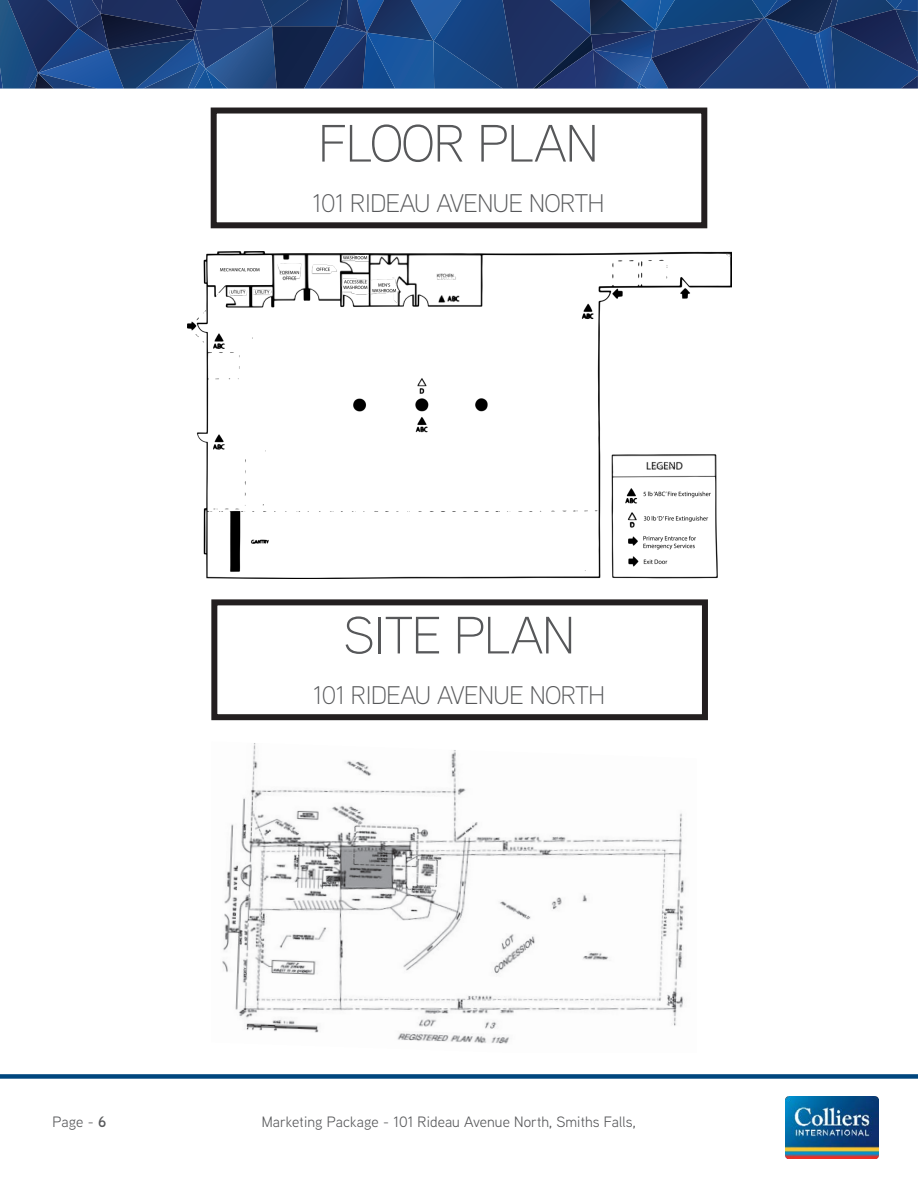
<style>
.page{position:relative;width:918px;height:1188px;background:#fff}
.page>*{position:absolute;margin:0;border:0;box-sizing:border-box;transform-origin:0 0}
.t1{font:300 52.5px "Aaux Next";letter-spacing:-.02em;color:#57585a}
.t2{font:300 25.5px "Aaux Next";letter-spacing:-.02em;color:#57585a}
.t3{font:15px "Aaux Next";letter-spacing:.005em;color:#57585a}
.s1{font-weight:600}
</style>
<div class="page">
<img style="left:785px;top:1097px;width:93px;height:61px">
<div style="left:0;top:1074px;width:918px;height:5px;background:#00467e"></div>
<svg style="left:0;top:0;width:918px;height:89px;background:#1d3e75"></svg>
<div style="left:211px;top:108px;width:496px;height:120px;border:6px solid #231f20"></div>
<img style="left:188px;top:252px;width:543px;height:326px">
<img style="left:222px;top:743px;width:463px;height:301px">
<div style="left:211px;top:599px;width:497px;height:121px;border:6px solid #231f20"></div>
<p class="t1" style="left:318px;top:109px;width:282px">FLOOR PLAN</p>
<p class="t2" style="left:312px;top:186px;width:293px">101 RIDEAU AVENUE NORTH</p>
<p class="t1" style="left:343px;top:600px;width:233px">SITE PLAN</p>
<p class="t2" style="left:313px;top:678px;width:293px">101 RIDEAU AVENUE NORTH</p>
<p class="t3" style="left:52px;top:1111px;width:55px">Page - <span class="s1">6</span></p>
<p class="t3" style="left:262px;top:1111px;width:375px">Marketing Package - 101 Rideau Avenue North, Smiths Falls,</p>
</div>
